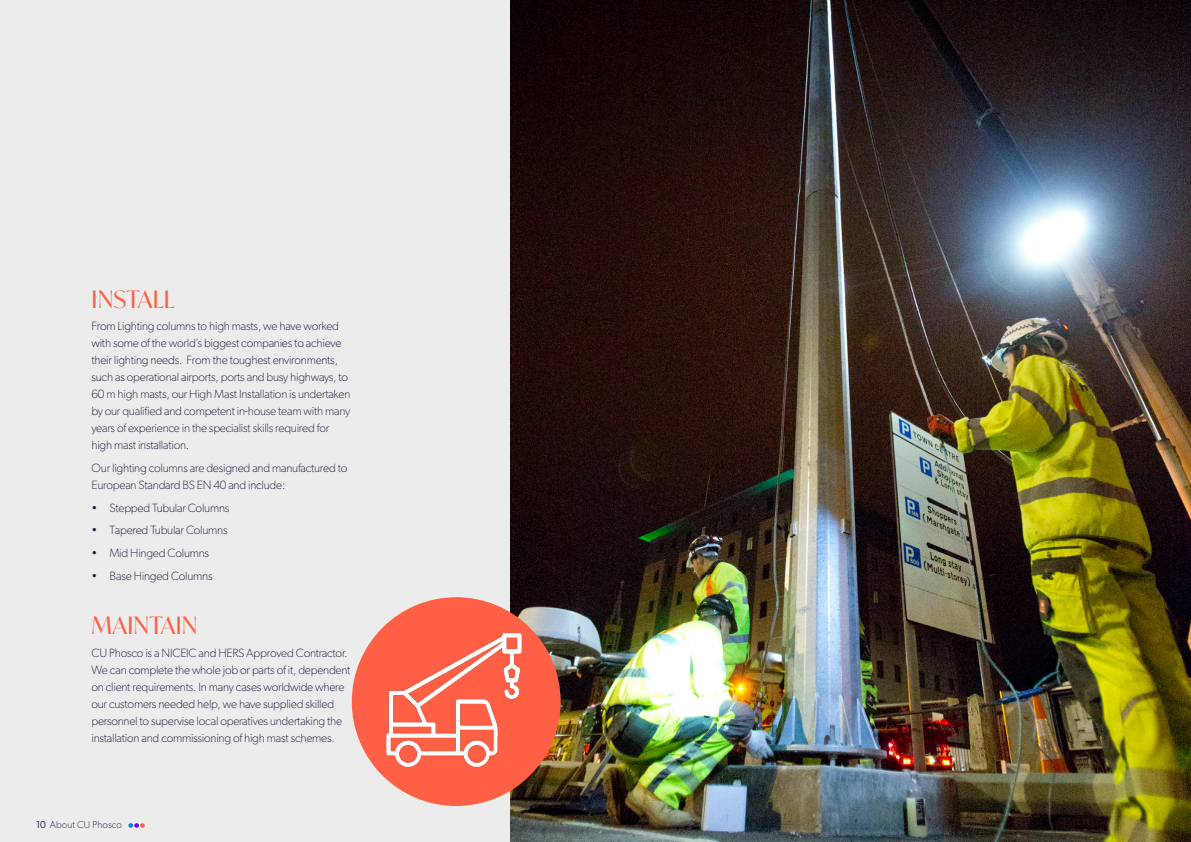
<style>
.page{position:relative;width:1191px;height:842px;background:#fff}
.page>*{position:absolute;margin:0;border:0;box-sizing:border-box;transform-origin:0 0}
.t1{font:24px "Ivy Mode";letter-spacing:.01em;color:#ff6045}
.t2{font:100 12px/17px "Gibson";letter-spacing:-.02em;color:#23163a}
.t3{font:100 10px "Gibson";color:#23163a}
.s1{font-weight:400}
</style>
<div class="page">
<div style="left:0;top:0;width:514px;height:842px;background:#ececec"></div>
<svg style="left:128px;top:823px;width:17px;height:5px"></svg>
<img style="left:510px;top:0;width:681px;height:842px">
<div style="left:352px;top:597px;width:208px;height:209px;background:#ff6045;border-radius:50%"></div>
<img style="left:386px;top:633px;width:136px;height:134px">
<h1 class="t1" style="left:92px;top:283px;width:85px">INSTALL</h1>
<p class="t2" style="left:91px;top:317px;width:260px">From Lighting columns to high masts, we have worked with some of the world’s biggest companies to achieve their lighting needs. From the toughest environments, such as operational airports, ports and busy highways, to 60 m high masts, our High Mast Installation is undertaken by our qualified and competent in-house team with many years of experience in the specialist skills required for high mast installation.</p>
<p class="t2" style="left:91px;top:459px;width:257px">Our lighting columns are designed and manufactured to<br>European Standard BS EN 40 and include:</p>
<p class="t2" style="left:91px;top:499px;width:139px">• Stepped Tubular Columns</p>
<p class="t2" style="left:91px;top:521px;width:138px">• Tapered Tubular Columns</p>
<p class="t2" style="left:91px;top:544px;width:119px">• Mid Hinged Columns</p>
<p class="t2" style="left:91px;top:567px;width:123px">• Base Hinged Columns</p>
<h1 class="t1" style="left:92px;top:609px;width:107px">MAINTAIN</h1>
<p class="t2" style="left:91px;top:644px;width:260px">CU Phosco is a NICEIC and HERS Approved Contractor.<br>We can complete the whole job or parts of it, dependent on client requirements. In many cases worldwide where our customers needed help, we have supplied skilled personnel to supervise local operatives undertaking the installation and commissioning of high mast schemes.</p>
<p class="t3" style="left:36px;top:818px;width:88px"><span class="s1">10</span> About CU Phosco</p>
</div>
